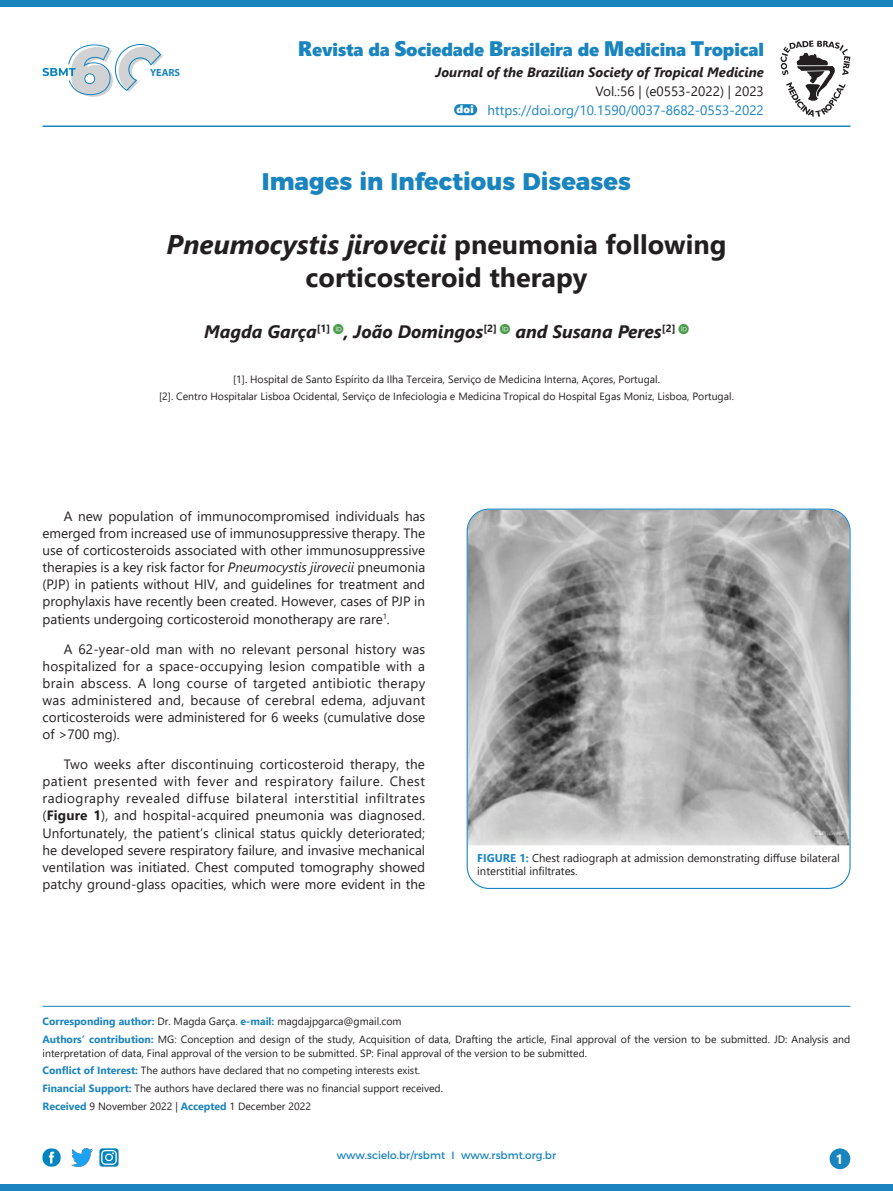
<style>
.page{position:relative;width:893px;height:1191px;background:#fff}
.page>*{position:absolute;margin:0;border:0;box-sizing:border-box;transform-origin:0 0}
.TITULO_ORIGINAL{font:700 27px/32.4px "Segoe UI";color:#231f20;text-align:center}
.t1{font:800 24px "Montserrat";color:#1a84bf}
.t2{font:18px "Segoe UI Black";letter-spacing:-.01em;color:#1a84bf}
.AUTORES{font:italic 700 18px "Segoe UI";color:#231f20}
.normal_1_5{font:13.5px/17.1px "Segoe UI";color:#231f20;text-align:justify}
.t3{font:italic 700 13.5px "Segoe UI";color:#231f20}
.t4{font:13.5px "Segoe UI";color:#1a84bf}
.t5{font:700 13.5px "Ebrima";color:#fff}
.FIGURA{font:11.25px/13.5px "Segoe UI";color:#231f20}
.rodape{font:10.5px/13.5px "Segoe UI";color:#231f20}
.rodape_autores{font:10.5px "Segoe UI";color:#231f20}
.t6{font:10.5px "Montserrat";color:#1a84bf}
.t7{font:10.5px "Segoe UI Black";color:#fff}
.t8{font:700 10.35px "Myriad Pro";color:#1a84bf}
.s1{font-size:21px}
.s2{font-style:italic}
.s3{font-weight:700}
.s4{font-weight:700;color:#1a84bf}
</style>
<div class="page">
<div style="left:830px;top:1148px;width:20px;height:21px;background:#1a84bf;border-radius:50%"></div>
<img style="left:71px;top:1148px;width:22px;height:18px">
<div style="left:0;top:0;width:893px;height:6px;background:#1a84bf"></div>
<div style="left:0;top:1184px;width:893px;height:7px;background:#1a84bf"></div>
<img style="left:42px;top:1148px;width:19px;height:19px">
<img style="left:99px;top:1148px;width:20px;height:18px">
<hr style="left:43px;top:1006px;width:807px;height:1px;background:#1a84bf">
<svg style="left:781px;top:41px;width:69px;height:76px"></svg>
<hr style="left:43px;top:125px;width:807px;height:2px;background:#1a84bf">
<div style="left:454px;top:104px;width:23px;height:11px;background:#1a84bf;border-radius:6px"></div>
<svg style="left:43px;top:44px;width:120px;height:53px"></svg>
<img style="left:468px;top:510px;width:381px;height:336px">
<p class="t8" style="left:150px;top:66px;width:32px">YEARS</p>
<p class="t2" style="left:298px;top:36px;width:467px"><span class="s1">R</span>evista da <span class="s1">S</span>ociedade <span class="s1">B</span>rasileira de <span class="s1">M</span>edicina <span class="s1">T</span>ropical</p>
<p class="t3" style="left:435px;top:59px;width:330px">Journal of the Brazilian Society of Tropical Medicine</p>
<p class="normal_1_5" style="left:596px;top:81px;width:170px">Vol.:56 | (e0553-2022) | 2023</p>
<p class="t4" style="left:488px;top:98px;width:278px">https://doi.org/10.1590/0037-8682-0553-2022</p>
<p class="t7" style="left:457px;top:102px;width:19px">doi</p>
<p class="t1" style="left:262px;top:161px;width:370px">Images in Infectious Diseases</p>
<p class="TITULO_ORIGINAL" style="left:166px;top:226px;width:561px"><span class="s2">Pneumocystis jirovecii</span> pneumonia following corticosteroid therapy</p>
<p class="AUTORES" style="left:204px;top:314px;width:473px">Magda Garça<sup>[1]</sup> , João Domingos<sup>[2]</sup> and Susana Peres<sup>[2]</sup></p>
<p class="rodape_autores" style="left:233px;top:369px;width:428px">[1]. Hospital de Santo Espírito da Ilha Terceira, Serviço de Medicina Interna, Açores, Portugal.</p>
<p class="rodape_autores" style="left:159px;top:386px;width:576px">[2]. Centro Hospitalar Lisboa Ocidental, Serviço de Infeciologia e Medicina Tropical do Hospital Egas Moniz, Lisboa, Portugal.</p>
<p class="normal_1_5" style="left:43px;top:506px;width:384px;text-indent:21px">A new population of immunocompromised individuals has emerged from increased use of immunosuppressive therapy. The use of corticosteroids associated with other immunosuppressive therapies is a key risk factor for <span class="s2">Pneumocystis jirovecii</span> pneumonia (PJP) in patients without HIV, and guidelines for treatment and prophylaxis have recently been created. However, cases of PJP in patients undergoing corticosteroid monotherapy are rare<sup>1</sup>.</p>
<p class="normal_1_5" style="left:43px;top:639px;width:384px;text-indent:21px">A 62-year-old man with no relevant personal history was hospitalized for a space-occupying lesion compatible with a brain abscess. A long course of targeted antibiotic therapy was administered and, because of cerebral edema, adjuvant corticosteroids were administered for 6 weeks (cumulative dose of &gt;700 mg).</p>
<p class="normal_1_5" style="left:43px;top:754px;width:384px;text-indent:21px">Two weeks after discontinuing corticosteroid therapy, the patient presented with fever and respiratory failure. Chest radiography revealed diffuse bilateral interstitial infiltrates (<span class="s3">Figure 1</span>), and hospital-acquired pneumonia was diagnosed.<br>Unfortunately, the patient’s clinical status quickly deteriorated; he developed severe respiratory failure, and invasive mechanical ventilation was initiated. Chest computed tomography showed patchy ground-glass opacities, which were more evident in the</p>
<p class="FIGURA" style="left:477px;top:850px;width:364px"><span class="s4">FIGURE 1:</span> Chest radiograph at admission demonstrating diffuse bilateral interstitial infiltrates.</p>
<p class="rodape" style="left:43px;top:1013px;width:361px"><span class="s4">Corresponding author:</span> Dr. Magda Garça. <span class="s4">e-mail:</span> magdajpgarca@gmail.com</p>
<p class="rodape" style="left:43px;top:1031px;width:809px"><span class="s4">Authors’ contribution:</span> MG: Conception and design of the study, Acquisition of data, Drafting the article, Final approval of the version to be submitted. JD: Analysis and interpretation of data, Final approval of the version to be submitted. SP: Final approval of the version to be submitted.</p>
<p class="rodape" style="left:43px;top:1063px;width:379px"><span class="s4">Conflict of Interest:</span> The authors have declared that no competing interests exist.</p>
<p class="rodape" style="left:43px;top:1080px;width:402px"><span class="s4">Financial Support:</span> The authors have declared there was no financial support received.</p>
<p class="rodape" style="left:43px;top:1098px;width:270px"><span class="s4">Received</span> 9 November 2022 | <span class="s4">Accepted</span> 1 December 2022</p>
<p class="t6" style="left:337px;top:1146px;width:221px">www.scielo.br/rsbmt I www.rsbmt.org.br</p>
<p class="t5" style="left:835px;top:1148px;width:9px">1</p>
</div>
